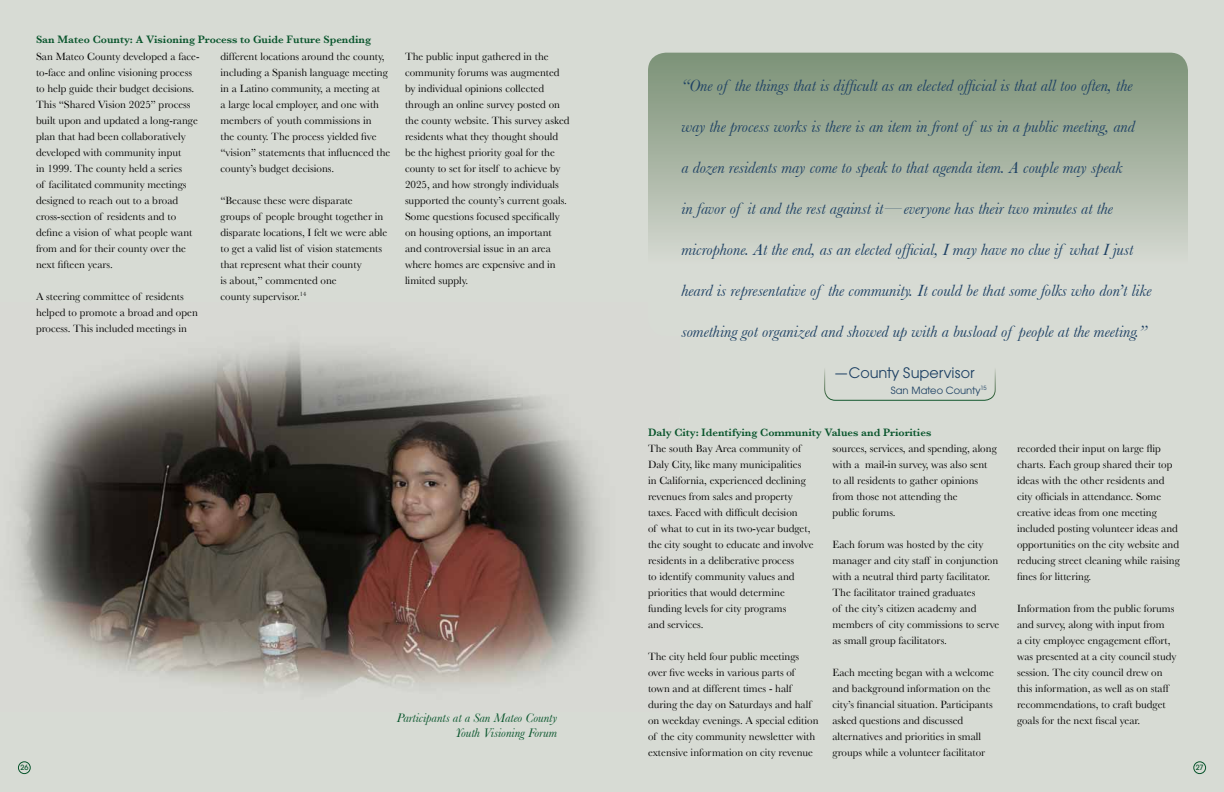
<style>
.page{position:relative;width:1224px;height:792px;background:#d7dbd4}
.page>*{position:absolute;margin:0;border:0;box-sizing:border-box;transform-origin:0 0}
.t1{font:italic 17px "Baskerville";color:#1e4164}
.t2{font:16px "Avant Garde Gothic Itc T";color:#1e4164}
.t3{font:italic 13px/15px "Baskerville";color:#07542b;text-align:right}
.t4{font:11px/16px "Baskerville";color:#000}
.t5{font:600 11px "Baskerville";color:#07542b}
.t6{font:11px "Avant Garde Gothic Itc T";color:#1e4164}
.t7{font:500 8px "Avant Garde Gothic Itc T";color:#07542b}
</style>
<div class="page">
<div style="left:18px;top:761px;width:13px;height:13px;border:1px solid #07542b;border-radius:50%"></div>
<div style="left:1193px;top:761px;width:13px;height:13px;border:1px solid #07542b;border-radius:50%"></div>
<img style="left:15px;top:342px;width:587px;height:348px">
<svg style="left:648px;top:53px;width:540px;height:190px;background:#a3b09e"></svg>
<div style="left:824px;top:355px;width:171px;height:46px;border:1px solid #fff;border-radius:11px"></div>
<p class="t5" style="left:36px;top:33px;width:337px">San Mateo County: A Visioning Process to Guide Future Spending</p>
<p class="t4" style="left:36px;top:48px;width:165px">San Mateo County developed a face&shy;to-face and online visioning process to help guide their budget decisions.<br>This “Shared Vision 2025” process built upon and updated a long-range plan that had been collaboratively developed with community input<br>in 1999. The county held a series<br>of facilitated community meetings designed to reach out to a broad cross-section of residents and to define a vision of what people want from and for their county over the next fifteen years.</p>
<p class="t4" style="left:36px;top:288px;width:163px">A steering committee of residents helped to promote a broad and open process. This included meetings in</p>
<p class="t4" style="left:221px;top:48px;width:171px">different locations around the county, including a Spanish language meeting in a Latino community, a meeting at<br>a large local employer, and one with members of youth commissions in<br>the county. The process yielded five “vision” statements that influenced the county’s budget decisions.</p>
<p class="t4" style="left:221px;top:192px;width:168px">“Because these were disparate<br>groups of people brought together in disparate locations, I felt we were able to get a valid list of vision statements that represent what their county<br>is about,” commented one<br>county supervisor.<sup>14</sup></p>
<p class="t4" style="left:405px;top:48px;width:166px">The public input gathered in the community forums was augmented by individual opinions collected through an online survey posted on the county website. This survey asked residents what they thought should be the highest priority goal for the county to set for itself to achieve by 2025, and how strongly individuals supported the county’s current goals.<br>Some questions focused specifically on housing options, an important and controversial issue in an area where homes are expensive and in limited supply.</p>
<p class="t3" style="left:397px;top:710px;width:162px">Participants at a San Mateo County<br>Youth Visioning Forum</p>
<h1 class="t1" style="left:681px;top:76px;width:453px">“One of the things that is difficult as an elected official is that all too often, the</h1>
<h1 class="t1" style="left:681px;top:117px;width:455px">way the process works is there is an item in front of us in a public meeting, and</h1>
<h1 class="t1" style="left:681px;top:158px;width:442px">a dozen residents may come to speak to that agenda item. A couple may speak</h1>
<h1 class="t1" style="left:681px;top:199px;width:433px">in favor of it and the rest against it—everyone has their two minutes at the</h1>
<h1 class="t1" style="left:681px;top:240px;width:453px">microphone. At the end, as an elected official, I may have no clue if what I just</h1>
<h1 class="t1" style="left:681px;top:281px;width:472px">heard is representative of the community. It could be that some folks who don’t like</h1>
<h1 class="t1" style="left:681px;top:322px;width:467px">something got organized and showed up with a busload of people at the meeting.”</h1>
<h2 class="t2" style="left:836px;top:364px;width:141px">—County Supervisor</h2>
<p class="t6" style="left:891px;top:384px;width:97px">San Mateo County<sup>15</sup></p>
<p class="t5" style="left:648px;top:426px;width:285px">Daly City: Identifying Community Values and Priorities</p>
<p class="t4" style="left:648px;top:440px;width:167px">The south Bay Area community of Daly City, like many municipalities<br>in California, experienced declining revenues from sales and property taxes. Faced with difficult decision<br>of what to cut in its two-year budget, the city sought to educate and involve residents in a deliberative process<br>to identify community values and priorities that would determine funding levels for city programs<br>and services.</p>
<p class="t4" style="left:648px;top:648px;width:172px">The city held four public meetings over five weeks in various parts of town and at different times - half during the day on Saturdays and half on weekday evenings. A special edition of the city community newsletter with extensive information on city revenue</p>
<p class="t4" style="left:833px;top:440px;width:166px">sources, services, and spending, along with a mail-in survey, was also sent to all residents to gather opinions from those not attending the<br>public forums.</p>
<p class="t4" style="left:833px;top:536px;width:168px">Each forum was hosted by the city manager and city staff in conjunction with a neutral third party facilitator.<br>The facilitator trained graduates<br>of the city’s citizen academy and members of city commissions to serve as small group facilitators.</p>
<p class="t4" style="left:833px;top:664px;width:163px">Each meeting began with a welcome and background information on the city’s financial situation. Participants asked questions and discussed alternatives and priorities in small groups while a volunteer facilitator</p>
<p class="t4" style="left:1017px;top:440px;width:164px">recorded their input on large flip charts. Each group shared their top ideas with the other residents and city officials in attendance. Some creative ideas from one meeting included posting volunteer ideas and opportunities on the city website and reducing street cleaning while raising fines for littering.</p>
<p class="t4" style="left:1017px;top:600px;width:161px">Information from the public forums and survey, along with input from<br>a city employee engagement effort, was presented at a city council study session. The city council drew on this information, as well as on staff recommendations, to craft budget goals for the next fiscal year.</p>
<p class="t7" style="left:20px;top:763px;width:9px">26</p>
<p class="t7" style="left:1196px;top:763px;width:9px">27</p>
</div>
